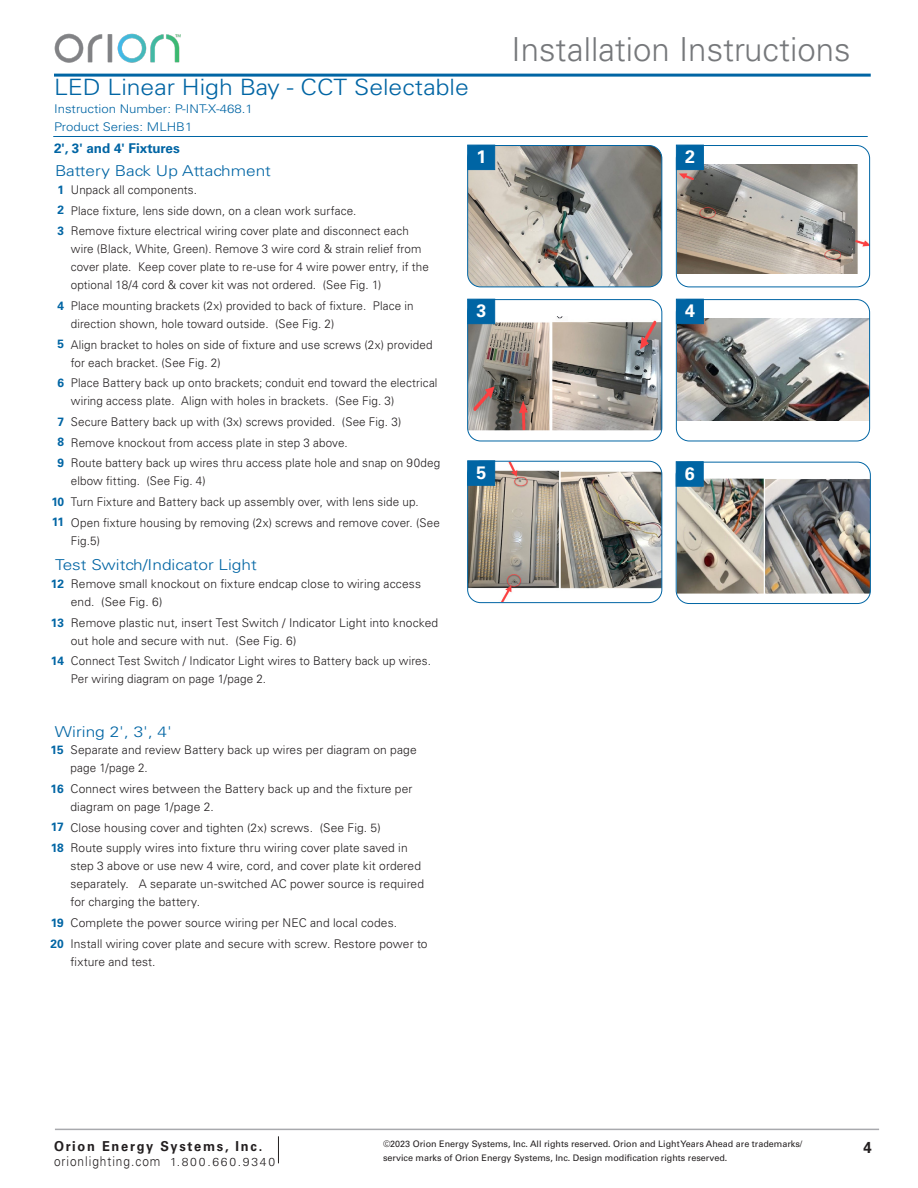
<style>
.page{position:relative;width:918px;height:1188px;background:#fff}
.page>*{position:absolute;margin:0;border:0;box-sizing:border-box;transform-origin:0 0}
.t1{font:300 33px "Univers LT Std";color:#76787b}
.t2{font:300 22.5px "Univers LT Std";color:#0065a4;scale:1.1 1}
.t3{font:700 18px "Univers LT Std";color:#fff}
.t4{font:700 15.9px "Univers LT Std";color:#231f20;scale:.94 1}
.subhead{font:300 15px "Univers LT Std";color:#0065a4;scale:1.15 1}
.t5{font:700 13.65px "Univers LT Std";letter-spacing:.14em;color:#231f20;scale:.94 1}
.t6{font:300 13.5px "Univers LT Std";letter-spacing:.08em;color:#231f20;scale:.88 1}
.subhead-2{font:700 13.5px "Univers LT Std";color:#0065a4}
.t7{font:300 12px/18px "Univers LT Std";letter-spacing:.01em;color:#231f20}
.t8{font:300 12px/18px "Univers LT Std";color:#0065a4;scale:1.1 1}
.t9{font:700 12px "Univers LT Std";color:#0065a4}
.Textbook_Header_Even{font:9px/13.5px "Univers LT Std";color:#231f20}
.s1{font-size:11.55px}
</style>
<div class="page">
<svg style="left:278px;top:1136px;width:1px;height:27px"></svg>
<hr style="left:55px;top:1129px;width:824px;height:1px;background:#a8a9ad">
<hr style="left:54px;top:74px;width:817px;height:3px;background:#0065a4">
<img style="left:54px;top:33px;width:127px;height:30px">
<hr style="left:53px;top:136px;width:815px;height:1px;background:#0065a4">
<img style="left:468px;top:146px;width:194px;height:141px">
<div style="left:467px;top:145px;width:195px;height:142px;border:1px solid #0065a4;border-radius:13px"></div>
<div style="left:467px;top:145px;width:28px;height:25px;background:#0065a4;border:1px solid #0065a4"></div>
<img style="left:678px;top:164px;width:190px;height:109px">
<div style="left:676px;top:145px;width:194px;height:142px;border:1px solid #0065a4;border-radius:13px"></div>
<div style="left:676px;top:145px;width:28px;height:25px;background:#0065a4"></div>
<img style="left:469px;top:316px;width:191px;height:114px">
<div style="left:467px;top:299px;width:195px;height:142px;border:1px solid #0065a4;border-radius:13px"></div>
<div style="left:467px;top:299px;width:28px;height:25px;background:#0065a4;border:1px solid #0065a4"></div>
<img style="left:678px;top:319px;width:190px;height:101px">
<div style="left:676px;top:299px;width:194px;height:142px;border:1px solid #0065a4;border-radius:13px"></div>
<div style="left:676px;top:299px;width:28px;height:25px;background:#0065a4;border:1px solid #0065a4"></div>
<img style="left:468px;top:461px;width:194px;height:142px">
<div style="left:467px;top:461px;width:195px;height:142px;border:1px solid #0065a4;border-radius:13px"></div>
<div style="left:467px;top:460px;width:28px;height:26px;background:#0065a4;border:1px solid #0065a4"></div>
<img style="left:678px;top:479px;width:191px;height:115px">
<div style="left:676px;top:462px;width:195px;height:142px;border:1px solid #0065a4;border-radius:13px"></div>
<div style="left:676px;top:461px;width:28px;height:26px;background:#0065a4;border:1px solid #0065a4"></div>
<p class="t2" style="left:54px;top:74px;width:379px">LED Linear High Bay - CCT Selectable</p>
<p class="t8" style="left:54px;top:100px;width:182px">Instruction Number: P-INT-X-468.1<br>Product Series: MLHB1</p>
<p class="subhead" style="left:55px;top:162px;width:189px">Battery Back Up Attachment</p>
<p class="t9" style="left:57px;top:182px;width:8px">1</p>
<p class="t7" style="left:71px;top:181px;width:128px">Unpack all components.</p>
<p class="t9" style="left:57px;top:203px;width:8px">2</p>
<p class="t7" style="left:71px;top:201px;width:287px">Place fixture, lens side down, on a clean work surface.</p>
<p class="t9" style="left:57px;top:224px;width:8px">3</p>
<p class="t7" style="left:71px;top:222px;width:360px">Remove fixture electrical wiring cover plate and disconnect each wire (Black, White, Green). Remove 3 wire cord &amp; strain relief from cover plate. Keep cover plate to re-use for 4 wire power entry, if the optional 18/4 cord &amp; cover kit was not ordered. (See Fig. 1)</p>
<p class="t9" style="left:57px;top:298px;width:8px">4</p>
<p class="t7" style="left:71px;top:297px;width:344px">Place mounting brackets (2x) provided to back of fixture. Place in direction shown, hole toward outside. (See Fig. 2)</p>
<p class="t9" style="left:57px;top:337px;width:8px">5</p>
<p class="t7" style="left:71px;top:335px;width:363px">Align bracket to holes on side of fixture and use screws (2x) provided for each bracket. (See Fig. 2)</p>
<p class="t9" style="left:57px;top:376px;width:8px">6</p>
<p class="t7" style="left:71px;top:374px;width:368px">Place Battery back up onto brackets; conduit end toward the electrical wiring access plate. Align with holes in brackets. (See Fig. 3)</p>
<p class="t9" style="left:57px;top:414px;width:8px">7</p>
<p class="t7" style="left:71px;top:413px;width:332px">Secure Battery back up with (3x) screws provided. (See Fig. 3)</p>
<p class="t9" style="left:57px;top:435px;width:8px">8</p>
<p class="t7" style="left:71px;top:433px;width:278px">Remove knockout from access plate in step 3 above.</p>
<p class="t9" style="left:57px;top:456px;width:8px">9</p>
<p class="t7" style="left:71px;top:454px;width:371px">Route battery back up wires thru access plate hole and snap on 90deg elbow fitting. (See Fig. 4)</p>
<p class="t9" style="left:52px;top:495px;width:14px">10</p>
<p class="t7" style="left:71px;top:493px;width:349px">Turn Fixture and Battery back up assembly over, with lens side up.</p>
<p class="t9" style="left:52px;top:515px;width:14px">11</p>
<p class="t7" style="left:71px;top:513px;width:371px">Open fixture housing by removing (2x) screws and remove cover. (See<br>Fig.5)</p>
<p class="subhead-2" style="left:54px;top:141px;width:127px">2', 3' and 4' Fixtures</p>
<p class="subhead" style="left:55px;top:556px;width:177px">Test Switch/Indicator Light</p>
<p class="t9" style="left:51px;top:577px;width:15px">12</p>
<p class="t7" style="left:71px;top:575px;width:352px">Remove small knockout on fixture endcap close to wiring access end. (See Fig. 6)</p>
<p class="t9" style="left:51px;top:615px;width:15px">13</p>
<p class="t7" style="left:71px;top:614px;width:369px">Remove plastic nut, insert Test Switch / Indicator Light into knocked out hole and secure with nut. (See Fig. 6)</p>
<p class="t9" style="left:51px;top:654px;width:15px">14</p>
<p class="t7" style="left:71px;top:652px;width:362px">Connect Test Switch / Indicator Light wires to Battery back up wires.<br>Per wiring diagram on page 1/page 2.</p>
<h1 class="t1" style="left:512px;top:29px;width:341px">Installation Instructions</h1>
<p class="t3" style="left:476px;top:146px;width:11px">1</p>
<p class="t3" style="left:685px;top:146px;width:11px">2</p>
<p class="t3" style="left:476px;top:300px;width:11px">3</p>
<p class="t3" style="left:685px;top:300px;width:11px">4</p>
<p class="t3" style="left:476px;top:462px;width:11px">5</p>
<p class="t3" style="left:685px;top:463px;width:11px">6</p>
<p class="subhead" style="left:55px;top:722px;width:104px">Wiring 2', 3', 4'</p>
<p class="t9" style="left:51px;top:743px;width:15px">15</p>
<p class="t7" style="left:70px;top:741px;width:348px">Separate and review Battery back up wires per diagram on page page 1/page 2.</p>
<p class="t9" style="left:51px;top:782px;width:15px">16</p>
<p class="t7" style="left:70px;top:780px;width:344px">Connect wires between the Battery back up and the fixture per diagram on page 1/page 2.</p>
<p class="t9" style="left:51px;top:820px;width:14px">17</p>
<p class="t7" style="left:70px;top:819px;width:312px">Close housing cover and tighten (2x) screws. (See Fig. 5)</p>
<p class="t9" style="left:51px;top:841px;width:14px">18</p>
<p class="t7" style="left:70px;top:839px;width:355px">Route supply wires into fixture thru wiring cover plate saved in step 3 above or use new 4 wire, cord, and cover plate kit ordered separately. A separate un-switched AC power source is required for charging the battery.</p>
<p class="t9" style="left:51px;top:916px;width:14px">19</p>
<p class="t7" style="left:70px;top:914px;width:328px">Complete the power source wiring per NEC and local codes.</p>
<p class="t9" style="left:51px;top:936px;width:15px">20</p>
<p class="t7" style="left:70px;top:935px;width:359px">Install wiring cover plate and secure with screw. Restore power to fixture and test.</p>
<p class="t5" style="left:54px;top:1138px;width:223px">Orion Energy Systems, Inc.</p>
<p class="t6" style="left:54px;top:1153px;width:253px">orionlighting.com <span class="s1">1.800.660.9340</span></p>
<p class="Textbook_Header_Even" style="left:383px;top:1137px;width:421px">©2023 Orion Energy Systems, Inc. All rights reserved. Orion and Light Years Ahead are trademarks/ service marks of Orion Energy Systems, Inc. Design modification rights reserved.</p>
<h3 class="t4" style="left:863px;top:1138px;width:10px">4</h3>
</div>
